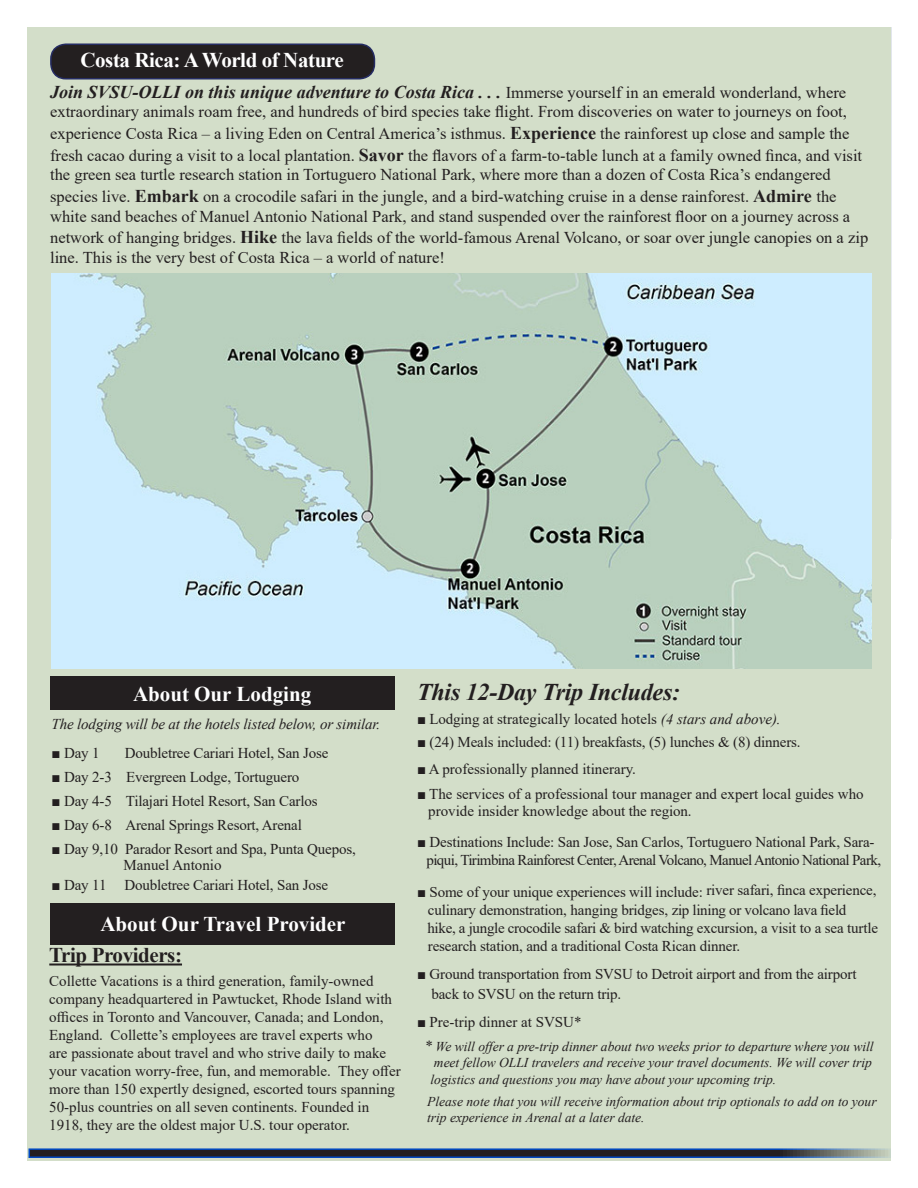
<style>
.page{position:relative;width:918px;height:1188px;background:#fff}
.page>*{position:absolute;margin:0;border:0;box-sizing:border-box;transform-origin:0 0}
.t1{font:italic 700 24px "Times New Roman";letter-spacing:-.01em;color:#231f20}
.t2{font:700 21px "Times New Roman";color:#fff}
.t3{font:700 21px "Times New Roman";letter-spacing:-.02em;color:#fff}
.t4{font:700 21px "Times New Roman";letter-spacing:-.02em;color:#231f20}
.t5{font:italic 700 18px "Times New Roman";color:#231f20}
.t6{font:16.5px/21.6px "Times New Roman";color:#231f20}
.t7{font:15px/18px "Times New Roman";letter-spacing:-.01em;color:#231f20}
.t8{font:15px/18px "Times New Roman";letter-spacing:-.04em;color:#231f20}
.t9{font:italic 15px "Times New Roman";letter-spacing:-.01em;color:#231f20}
.t10{font:italic 13.5px/16.2px "Times New Roman";color:#231f20}
.s1{font-weight:400;font-style:normal;font-size:16.5px}
.s2{font-weight:700;font-size:18px}
.s3{font-style:italic}
.s4{font-size:15px}
</style>
<div class="page">
<div style="left:27px;top:27px;width:864px;height:1134px;background:#d3dec9"></div>
<div style="left:29px;top:1149px;width:861px;height:8px;background:#231f20"></div>
<div style="left:28px;top:1148px;width:863px;height:10px;border:2px solid #0149c2"></div>
<div style="left:51px;top:903px;width:344px;height:42px;background:#231f20"></div>
<div style="left:51px;top:44px;width:323px;height:35px;background:#231f20;border-radius:15px"></div>
<div style="left:50px;top:44px;width:325px;height:36px;border:2px solid #252c63;border-radius:15px"></div>
<img style="left:52px;top:273px;width:820px;height:396px">
<hr style="left:49px;top:964px;width:133px;height:2px;background:#231f20">
<div style="left:50px;top:676px;width:344px;height:34px;background:#231f20"></div>
<h2 class="t3" style="left:80px;top:45px;width:265px">Costa Rica: A World of Nature</h2>
<p class="t5" style="left:50px;top:79px;width:798px">Join SVSU-OLLI on this unique adventure to Costa Rica . . . <span class="s1">Immerse yourself in an emerald wonderland, where</span></p>
<p class="t6" style="left:50px;top:101px;width:814px">extraordinary animals roam free, and hundreds of bird species take flight. From discoveries on water to journeys on foot, experience Costa Rica – a living Eden on Central America’s isthmus. <span class="s2">Experience</span> the rainforest up close and sample the fresh cacao during a visit to a local plantation. <span class="s2">Savor</span> the flavors of a farm-to-table lunch at a family owned finca, and visit</p>
<p class="t6" style="left:50px;top:164px;width:788px">the green sea turtle research station in Tortuguero National Park, where more than a dozen of Costa Rica’s endangered species live. <span class="s2">Embark</span> on a crocodile safari in the jungle, and a bird-watching cruise in a dense rainforest. <span class="s2">Admire</span> the</p>
<p class="t6" style="left:50px;top:205px;width:820px">white sand beaches of Manuel Antonio National Park, and stand suspended over the rainforest floor on a journey across a network of hanging bridges. <span class="s2">Hike</span> the lava fields of the world-famous Arenal Volcano, or soar over jungle canopies on a zip</p>
<p class="t6" style="left:50px;top:246px;width:396px">line. This is the very best of Costa Rica – a world of nature!</p>
<h2 class="t2" style="left:133px;top:678px;width:180px">About Our Lodging</h2>
<p class="t9" style="left:52px;top:714px;width:330px">The lodging will be at the hotels listed below, or similar.</p>
<p class="t7" style="left:52px;top:743px;width:50px">■ Day 1</p>
<p class="t7" style="left:125px;top:743px;width:205px">Doubletree Cariari Hotel, San Jose</p>
<p class="t7" style="left:52px;top:767px;width:249px">■ Day 2-3 Evergreen Lodge, Tortuguero</p>
<p class="t7" style="left:52px;top:791px;width:268px">■ Day 4-5 Tilajari Hotel Resort, San Carlos</p>
<p class="t7" style="left:52px;top:815px;width:252px">■ Day 6-8 Arenal Springs Resort, Arenal</p>
<p class="t7" style="left:124px;top:840px;width:234px;line-height:16.5px;text-indent:-72px">■ Day 9,10 Parador Resort and Spa, Punta Quepos,<br>Manuel Antonio</p>
<p class="t7" style="left:52px;top:875px;width:278px">■ Day 11 Doubletree Cariari Hotel, San Jose</p>
<h2 class="t2" style="left:100px;top:909px;width:247px">About Our Travel Provider</h2>
<h2 class="t4" style="left:49px;top:940px;width:134px">Trip Providers:</h2>
<p class="t7" style="left:49px;top:972px;width:353px">Collette Vacations is a third generation, family-owned company headquartered in Pawtucket, Rhode Island with offices in Toronto and Vancouver, Canada; and London, England. Collette’s employees are travel experts who<br>are passionate about travel and who strive daily to make your vacation worry-free, fun, and memorable. They offer more than 150 expertly designed, escorted tours spanning 50-plus countries on all seven continents. Founded in 1918, they are the oldest major U.S. tour operator.</p>
<h1 class="t1" style="left:417px;top:675px;width:265px">This 12-Day Trip Includes:</h1>
<p class="t7" style="left:417px;top:710px;width:365px">■ Lodging at strategically located hotels <span class="s3">(4 stars and above).</span></p>
<p class="t7" style="left:417px;top:732px;width:385px">■ (24) Meals included: (11) breakfasts, (5) lunches &amp; (8) dinners.</p>
<p class="t7" style="left:417px;top:759px;width:220px">■ A professionally planned itinerary.</p>
<p class="t7" style="left:428px;top:786px;width:437px;line-height:16.5px;text-indent:-11px">■ The services of a professional tour manager and expert local guides who provide insider knowledge about the region.</p>
<p class="t8" style="left:427px;top:833px;width:456px;text-indent:-9px">■ Destinations Include: San Jose, San Carlos, Tortuguero National Park, Sara&shy;piqui, Tirimbina Rainforest Center, Arenal Volcano, Manuel Antonio National Park,</p>
<p class="t7" style="left:427px;top:882px;width:452px;text-indent:-10px">■ Some of your unique experiences will include: river safari, finca experience, culinary demonstration, hanging bridges, zip lining or volcano lava field<br>hike, a jungle crocodile safari &amp; bird watching excursion, a visit to a sea turtle research station, and a traditional Costa Rican dinner.</p>
<p class="t7" style="left:431px;top:964px;width:427px;line-height:19.5px;text-indent:-14px">■ Ground transportation from SVSU to Detroit airport and from the airport back to SVSU on the return trip.</p>
<p class="t7" style="left:417px;top:1013px;width:166px">■ Pre-trip dinner at SVSU*</p>
<p class="t10" style="left:431px;top:1038px;width:445px;text-indent:-6px"><span class="s4">*</span> We will offer a pre-trip dinner about two weeks prior to departure where you will meet fellow OLLI travelers and receive your travel documents. We will cover trip logistics and questions you may have about your upcoming trip.</p>
<p class="t10" style="left:427px;top:1093px;width:451px">Please note that you will receive information about trip optionals to add on to your trip experience in Arenal at a later date.</p>
</div>
